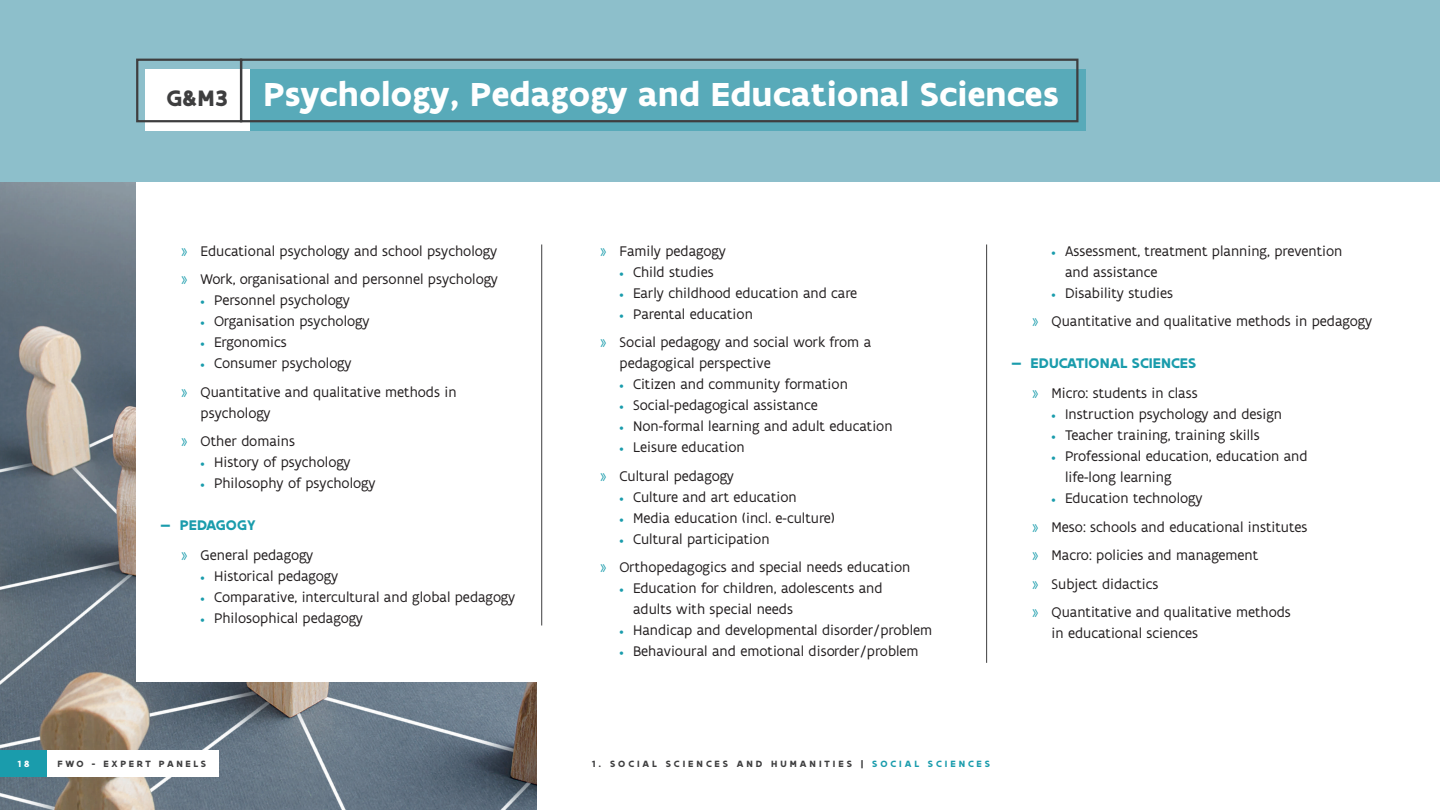
<style>
.page{position:relative;width:1440px;height:810px;background:#fff}
.page>*{position:absolute;margin:0;border:0;box-sizing:border-box;transform-origin:0 0}
.t1{font:700 35.7px "Flanders Art Sans";color:#fff}
.t2{font:700 24px "Flanders Art Sans";color:#3e3e3f}
.t3{font:15px/21px "Flanders Art Sans";color:#231f20}
.t4{font:700 15px "Flanders Art Sans";letter-spacing:.005em;color:#1a9cac}
.t5{font:700 9.75px "Flanders Art Sans";letter-spacing:.305em;color:#3e3e3f}
.t6{font:700 9.75px "Flanders Art Sans";letter-spacing:.265em;color:#3e3e3f}
.t7{font:700 9.75px "Flanders Art Sans";color:#fff}
.s1{font-size:11.25px;color:#1a9cac}
.s2{color:#1a9cac}
</style>
<div class="page">
<img style="left:0;top:182px;width:536px;height:628px">
<div style="left:136px;top:182px;width:402px;height:500px;background:#fff"></div>
<div style="left:47px;top:750px;width:172px;height:27px;background:#fff"></div>
<div style="left:0;top:750px;width:47px;height:27px;background:#1a9cac"></div>
<hr style="left:541px;top:244px;width:1px;height:382px;background:#3e3e3f">
<hr style="left:986px;top:244px;width:1px;height:419px;background:#3e3e3f">
<div style="left:0;top:0;width:1440px;height:182px;background:#8dbfcb"></div>
<div style="left:250px;top:69px;width:836px;height:61px;background:#58aab9"></div>
<div style="left:146px;top:69px;width:104px;height:62px;background:#fff"></div>
<div style="left:240px;top:59px;width:838px;height:63px;border:2px solid #3e3e3f"></div>
<div style="left:136px;top:59px;width:106px;height:63px;border:2px solid #3e3e3f"></div>
<p class="t2" style="left:167px;top:83px;width:63px">G&amp;M3</p>
<p class="t1" style="left:264px;top:72px;width:797px">Psychology, Pedagogy and Educational Sciences</p>
<p class="t3" style="left:181px;top:241px;width:317px"><span class="s1">»</span> Educational psychology and school psychology</p>
<p class="t3" style="left:181px;top:269px;width:318px"><span class="s1">»</span> Work, organisational and personnel psychology</p>
<p class="t3" style="left:201px;top:290px;width:151px"><span class="s1">•</span> Personnel psychology</p>
<p class="t3" style="left:201px;top:311px;width:170px"><span class="s1">•</span> Organisation psychology</p>
<p class="t3" style="left:201px;top:332px;width:88px"><span class="s1">•</span> Ergonomics</p>
<p class="t3" style="left:201px;top:353px;width:152px"><span class="s1">•</span> Consumer psychology</p>
<p class="t3" style="left:201px;top:382px;width:257px;text-indent:-20px"><span class="s1">»</span> Quantitative and qualitative methods in psychology</p>
<p class="t3" style="left:181px;top:431px;width:115px"><span class="s1">»</span> Other domains</p>
<p class="t3" style="left:201px;top:452px;width:152px"><span class="s1">•</span> History of psychology</p>
<p class="t3" style="left:201px;top:473px;width:176px"><span class="s1">•</span> Philosophy of psychology</p>
<p class="t4" style="left:160px;top:516px;width:97px">— PEDAGOGY</p>
<p class="t3" style="left:181px;top:545px;width:134px"><span class="s1">»</span> General pedagogy</p>
<p class="t3" style="left:201px;top:566px;width:139px"><span class="s1">•</span> Historical pedagogy</p>
<p class="t3" style="left:201px;top:587px;width:316px"><span class="s1">•</span> Comparative, intercultural and global pedagogy</p>
<p class="t3" style="left:201px;top:608px;width:164px"><span class="s1">•</span> Philosophical pedagogy</p>
<p class="t7" style="left:17px;top:757px;width:14px">1 8</p>
<p class="t6" style="left:57px;top:757px;width:150px">FWO - EXPERT PANELS</p>
<p class="t3" style="left:600px;top:241px;width:127px"><span class="s1">»</span> Family pedagogy</p>
<p class="t3" style="left:620px;top:262px;width:96px"><span class="s1">•</span> Child studies</p>
<p class="t3" style="left:620px;top:283px;width:239px"><span class="s1">•</span> Early childhood education and care</p>
<p class="t3" style="left:620px;top:304px;width:135px"><span class="s1">•</span> Parental education</p>
<p class="t3" style="left:600px;top:332px;width:273px"><span class="s1">»</span> Social pedagogy and social work from a</p>
<p class="t3" style="left:620px;top:353px;width:153px">pedagogical perspective</p>
<p class="t3" style="left:620px;top:374px;width:230px"><span class="s1">•</span> Citizen and community formation</p>
<p class="t3" style="left:620px;top:395px;width:200px"><span class="s1">•</span> Social-pedagogical assistance</p>
<p class="t3" style="left:620px;top:416px;width:275px"><span class="s1">•</span> Non-formal learning and adult education</p>
<p class="t3" style="left:620px;top:437px;width:127px"><span class="s1">•</span> Leisure education</p>
<p class="t3" style="left:600px;top:466px;width:135px"><span class="s1">»</span> Cultural pedagogy</p>
<p class="t3" style="left:620px;top:487px;width:179px"><span class="s1">•</span> Culture and art education</p>
<p class="t3" style="left:620px;top:508px;width:217px"><span class="s1">•</span> Media education (incl. e-culture)</p>
<p class="t3" style="left:620px;top:529px;width:151px"><span class="s1">•</span> Cultural participation</p>
<p class="t3" style="left:600px;top:557px;width:312px"><span class="s1">»</span> Orthopedagogics and special needs education</p>
<p class="t3" style="left:620px;top:578px;width:265px"><span class="s1">•</span> Education for children, adolescents and</p>
<p class="t3" style="left:633px;top:599px;width:162px">adults with special needs</p>
<p class="t3" style="left:620px;top:620px;width:314px"><span class="s1">•</span> Handicap and developmental disorder/problem</p>
<p class="t3" style="left:620px;top:641px;width:301px"><span class="s1">•</span> Behavioural and emotional disorder/problem</p>
<p class="t3" style="left:1052px;top:241px;width:292px"><span class="s1">•</span> Assessment, treatment planning, prevention</p>
<p class="t3" style="left:1065px;top:262px;width:94px">and assistance</p>
<p class="t3" style="left:1052px;top:283px;width:123px"><span class="s1">•</span> Disability studies</p>
<p class="t3" style="left:1032px;top:311px;width:342px"><span class="s1">»</span> Quantitative and qualitative methods in pedagogy</p>
<p class="t4" style="left:1011px;top:354px;width:187px">— EDUCATIONAL SCIENCES</p>
<p class="t3" style="left:1032px;top:383px;width:167px"><span class="s1">»</span> Micro: students in class</p>
<p class="t3" style="left:1052px;top:404px;width:232px"><span class="s1">•</span> Instruction psychology and design</p>
<p class="t3" style="left:1052px;top:425px;width:210px"><span class="s1">•</span> Teacher training, training skills</p>
<p class="t3" style="left:1052px;top:446px;width:258px"><span class="s1">•</span> Professional education, education and</p>
<p class="t3" style="left:1065px;top:467px;width:108px">life-long learning</p>
<p class="t3" style="left:1052px;top:488px;width:152px"><span class="s1">•</span> Education technology</p>
<p class="t3" style="left:1032px;top:517px;width:277px"><span class="s1">»</span> Meso: schools and educational institutes</p>
<p class="t3" style="left:1032px;top:545px;width:228px"><span class="s1">»</span> Macro: policies and management</p>
<p class="t3" style="left:1032px;top:574px;width:128px"><span class="s1">»</span> Subject didactics</p>
<p class="t3" style="left:1032px;top:602px;width:260px"><span class="s1">»</span> Quantitative and qualitative methods</p>
<p class="t3" style="left:1052px;top:623px;width:148px">in educational sciences</p>
<p class="t5" style="left:592px;top:757px;width:400px">1. SOCIAL SCIENCES AND HUMANITIES | <span class="s2">SOCIAL SCIENCES</span></p>
</div>
